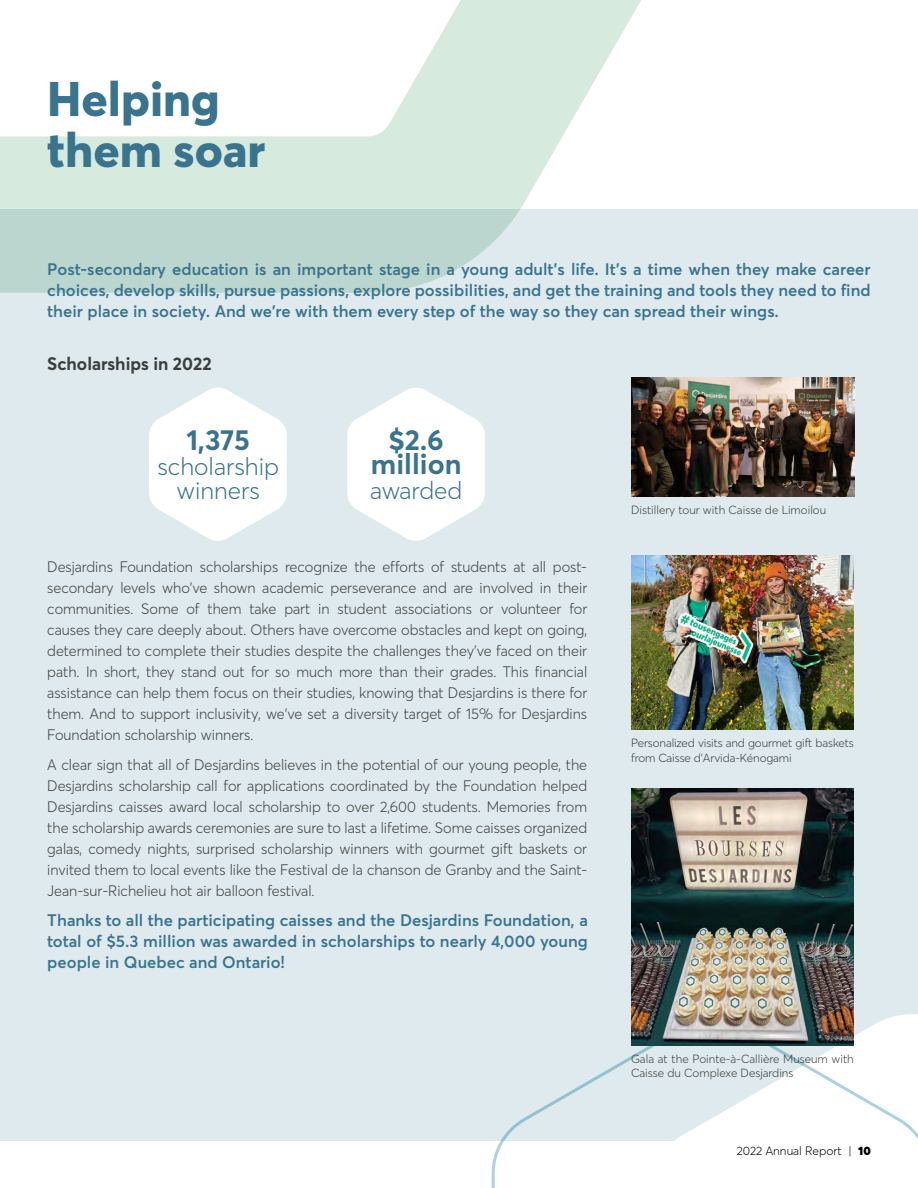
<style>
.page{position:relative;width:918px;height:1188px;background:#fff}
.page>*{position:absolute;margin:0;border:0;box-sizing:border-box;transform-origin:0 0}
.t1{font:800 48px/51px "Desjardins Sans";color:#39738e}
.t2{font:700 28.65px/24.5px "Desjardins Sans";color:#39738e;text-align:center}
.t3{font:300 24.6px/24.6px "Desjardins Sans";color:#39738e;text-align:center}
.t4{font:700 18px "Desjardins Sans";color:#3c3c3b}
.t5{font:600 16.5px/21px "Desjardins Sans";color:#39738e;text-align:justify}
.t6{font:300 15px/21px "Desjardins Sans";color:#3c3c3b;text-align:justify}
.t7{font:300 12px "Desjardins Sans";color:#000}
.t8{font:300 11.7px/14.4px "Desjardins Sans";color:#3c3c3b}
.s1{font-weight:900}
</style>
<div class="page">
<div style="left:0;top:210px;width:918px;height:931px;background:#deeaed"></div>
<svg style="left:491px;top:1018px;width:427px;height:170px"></svg>
<svg style="left:0;top:0;width:825px;height:293px"></svg>
<img style="left:631px;top:555px;width:223px;height:175px">
<img style="left:631px;top:788px;width:223px;height:258px">
<img style="left:631px;top:377px;width:223px;height:120px">
<svg style="left:149px;top:388px;width:138px;height:153px"></svg>
<svg style="left:347px;top:388px;width:138px;height:153px"></svg>
<h1 class="t1" style="left:47px;top:73px;width:220px">Helping them soar</h1>
<p class="t5" style="left:47px;top:259px;width:825px">Post-secondary education is an important stage in a young adult's life. It's a time when they make career choices, develop skills, pursue passions, explore possibilities, and get the training and tools they need to find their place in society. And we're with them every step of the way so they can spread their wings.</p>
<p class="t4" style="left:47px;top:353px;width:166px">Scholarships in 2022</p>
<h2 class="t2" style="left:186px;top:428px;width:65px">1,375</h2>
<h3 class="t3" style="left:157px;top:454px;width:123px">scholarship winners</h3>
<h2 class="t2" style="left:371px;top:427px;width:92px">$2.6 million</h2>
<h3 class="t3" style="left:370px;top:478px;width:94px">awarded</h3>
<p class="t6" style="left:47px;top:556px;width:542px">Desjardins Foundation scholarships recognize the efforts of students at all post&shy;secondary levels who've shown academic perseverance and are involved in their communities. Some of them take part in student associations or volunteer for causes they care deeply about. Others have overcome obstacles and kept on going, determined to complete their studies despite the challenges they've faced on their path. In short, they stand out for so much more than their grades. This financial assistance can help them focus on their studies, knowing that Desjardins is there for them. And to support inclusivity, we've set a diversity target of 15% for Desjardins Foundation scholarship winners.</p>
<p class="t6" style="left:47px;top:754px;width:542px">A clear sign that all of Desjardins believes in the potential of our young people, the Desjardins scholarship call for applications coordinated by the Foundation helped Desjardins caisses award local scholarship to over 2,600 students. Memories from the scholarship awards ceremonies are sure to last a lifetime. Some caisses organized galas, comedy nights, surprised scholarship winners with gourmet gift baskets or invited them to local events like the Festival de la chanson de Granby and the Saint-Jean-sur-Richelieu hot air balloon festival.</p>
<p class="t5" style="left:47px;top:910px;width:542px">Thanks to all the participating caisses and the Desjardins Foundation, a total of $5.3 million was awarded in scholarships to nearly 4,000 young people in Quebec and Ontario!</p>
<p class="t8" style="left:631px;top:503px;width:197px">Distillery tour with Caisse de Limoilou</p>
<p class="t8" style="left:631px;top:736px;width:224px">Personalized visits and gourmet gift baskets from Caisse d'Arvida-Kénogami</p>
<p class="t8" style="left:631px;top:1052px;width:224px">Gala at the Pointe-à-Callière Museum with<br>Caisse du Complexe Desjardins</p>
<p class="t7" style="left:737px;top:1144px;width:136px">2022 Annual Report | <span class="s1">10</span></p>
</div>
